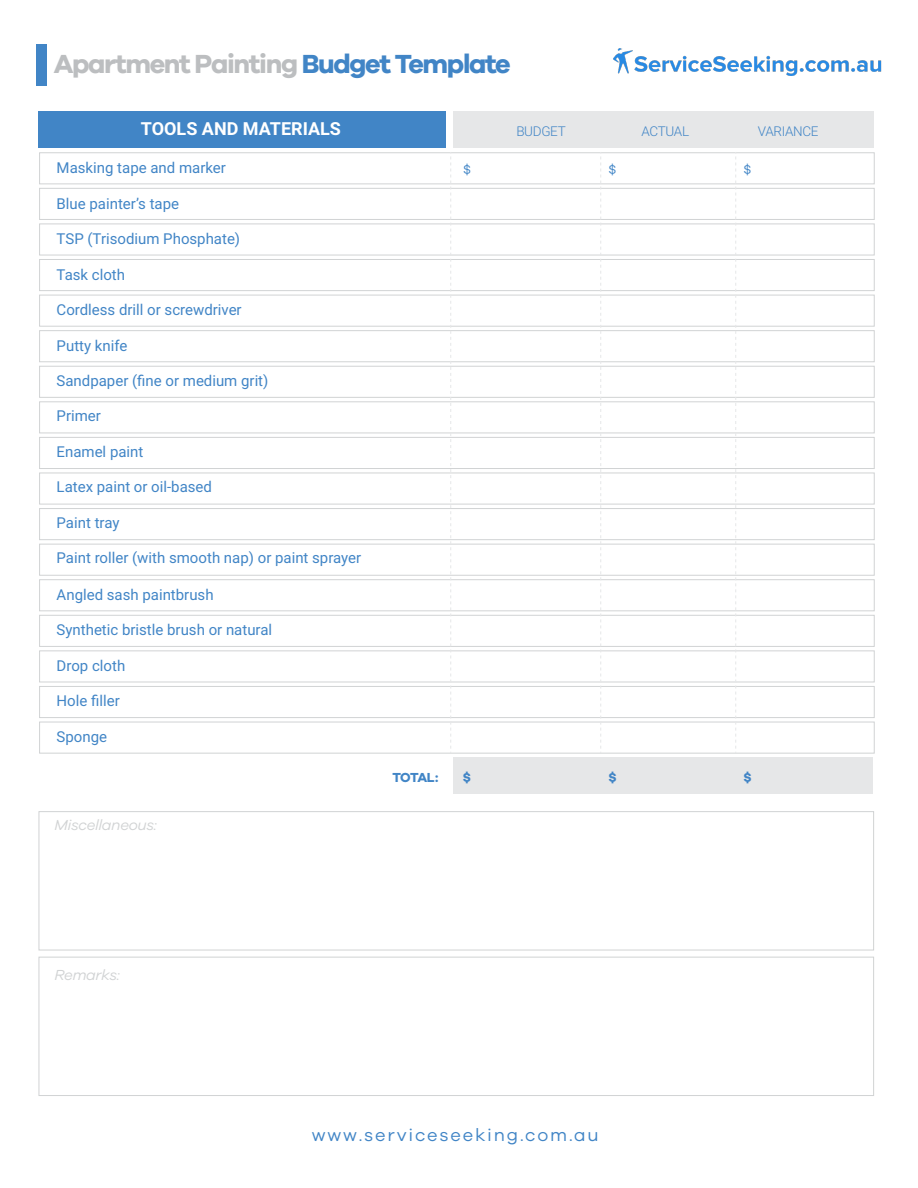
<style>
.page{position:relative;width:918px;height:1188px;background:#fff}
.page>*{position:absolute;margin:0;border:0;box-sizing:border-box;transform-origin:0 0}
.t1{font:700 27px "Galano Grotesque";letter-spacing:-.05em;color:#bcbec0}
.t2{font:18px "Galano Grotesque";letter-spacing:.1em;color:#4185c6}
.t3{font:700 18px "Roboto";color:#fff}
.t4{font:15px "Roboto";color:#4185c6}
.t5{font:italic 15px "Galano Grotesque";letter-spacing:-.025em;color:#d1d3d4}
.t6{font:300 13.5px "Roboto";letter-spacing:-.025em;color:#4185c6}
.t7{font:700 13.5px "Galano Grotesque";letter-spacing:-.05em;color:#4185c6}
.t8{font:13.5px "Galano Grotesque";color:#4185c6}
.s1{color:#4185c6}
</style>
<div class="page">
<img style="left:613px;top:49px;width:268px;height:26px">
<div style="left:37px;top:44px;width:10px;height:42px;background:#4185c6"></div>
<div style="left:39px;top:811px;width:835px;height:139px;background:#fff;border:1px solid #d1d3d4"></div>
<div style="left:39px;top:957px;width:835px;height:139px;background:#fff;border:1px solid #d1d3d4"></div>
<div style="left:454px;top:111px;width:420px;height:37px;background:#e6e7e8"></div>
<div style="left:39px;top:152px;width:836px;height:32px;background:#fff;border:1px solid #d1d3d4"></div>
<div style="left:39px;top:188px;width:836px;height:32px;background:#fff;border:1px solid #d1d3d4"></div>
<div style="left:39px;top:224px;width:836px;height:31px;background:#fff;border:1px solid #d1d3d4"></div>
<div style="left:39px;top:259px;width:836px;height:32px;background:#fff;border:1px solid #d1d3d4"></div>
<div style="left:39px;top:295px;width:836px;height:32px;background:#fff;border:1px solid #d1d3d4"></div>
<div style="left:39px;top:330px;width:836px;height:32px;background:#fff;border:1px solid #d1d3d4"></div>
<div style="left:39px;top:366px;width:836px;height:32px;background:#fff;border:1px solid #d1d3d4"></div>
<div style="left:39px;top:401px;width:836px;height:32px;background:#fff;border:1px solid #d1d3d4"></div>
<div style="left:39px;top:437px;width:836px;height:32px;background:#fff;border:1px solid #d1d3d4"></div>
<div style="left:39px;top:473px;width:836px;height:31px;background:#fff;border:1px solid #d1d3d4"></div>
<div style="left:39px;top:508px;width:836px;height:32px;background:#fff;border:1px solid #d1d3d4"></div>
<div style="left:39px;top:544px;width:836px;height:32px;background:#fff;border:1px solid #d1d3d4"></div>
<div style="left:39px;top:579px;width:836px;height:32px;background:#fff;border:1px solid #d1d3d4"></div>
<div style="left:39px;top:615px;width:836px;height:32px;background:#fff;border:1px solid #d1d3d4"></div>
<div style="left:39px;top:650px;width:836px;height:32px;background:#fff;border:1px solid #d1d3d4"></div>
<div style="left:39px;top:686px;width:836px;height:32px;background:#fff;border:1px solid #d1d3d4"></div>
<div style="left:39px;top:722px;width:836px;height:32px;background:#fff;border:1px solid #d1d3d4"></div>
<div style="left:38px;top:111px;width:408px;height:37px;background:#4185c6"></div>
<div style="left:453px;top:757px;width:420px;height:37px;background:#e6e7e8"></div>
<svg style="left:450px;top:152px;width:1px;height:601px"></svg>
<svg style="left:600px;top:152px;width:1px;height:601px"></svg>
<svg style="left:735px;top:152px;width:1px;height:601px"></svg>
<h1 class="t1" style="left:54px;top:47px;width:458px">Apartment Painting <span class="s1">Budget Template</span></h1>
<p class="t3" style="left:141px;top:116px;width:202px">TOOLS AND MATERIALS</p>
<p class="t6" style="left:516px;top:121px;width:51px">BUDGET</p>
<p class="t6" style="left:642px;top:121px;width:49px">ACTUAL</p>
<p class="t6" style="left:758px;top:121px;width:62px">VARIANCE</p>
<p class="t8" style="left:463px;top:161px;width:9px">$</p>
<p class="t8" style="left:609px;top:161px;width:9px">$</p>
<p class="t8" style="left:744px;top:161px;width:9px">$</p>
<p class="t4" style="left:57px;top:157px;width:171px">Masking tape and marker</p>
<p class="t4" style="left:57px;top:193px;width:124px">Blue painter’s tape</p>
<p class="t4" style="left:57px;top:229px;width:185px">TSP (Trisodium Phosphate)</p>
<p class="t4" style="left:57px;top:264px;width:70px">Task cloth</p>
<p class="t4" style="left:57px;top:299px;width:187px">Cordless drill or screwdriver</p>
<p class="t4" style="left:57px;top:335px;width:72px">Putty knife</p>
<p class="t4" style="left:57px;top:370px;width:213px">Sandpaper (fine or medium grit)</p>
<p class="t4" style="left:57px;top:406px;width:46px">Primer</p>
<p class="t4" style="left:57px;top:441px;width:88px">Enamel paint</p>
<p class="t4" style="left:57px;top:476px;width:157px">Latex paint or oil-based</p>
<p class="t4" style="left:57px;top:512px;width:64px">Paint tray</p>
<p class="t4" style="left:57px;top:547px;width:306px">Paint roller (with smooth nap) or paint sprayer</p>
<p class="t4" style="left:57px;top:584px;width:159px">Angled sash paintbrush</p>
<p class="t4" style="left:57px;top:620px;width:217px">Synthetic bristle brush or natural</p>
<p class="t4" style="left:57px;top:655px;width:70px">Drop cloth</p>
<p class="t4" style="left:57px;top:690px;width:65px">Hole filler</p>
<p class="t4" style="left:57px;top:726px;width:52px">Sponge</p>
<p class="t5" style="left:54px;top:816px;width:104px">Miscellaneous:</p>
<p class="t7" style="left:392px;top:769px;width:48px">TOTAL:</p>
<p class="t7" style="left:463px;top:769px;width:10px">$</p>
<p class="t7" style="left:608px;top:769px;width:10px">$</p>
<p class="t7" style="left:743px;top:769px;width:10px">$</p>
<p class="t5" style="left:54px;top:966px;width:67px">Remarks:</p>
<p class="t2" style="left:312px;top:1124px;width:288px">www.serviceseeking.com.au</p>
</div>
